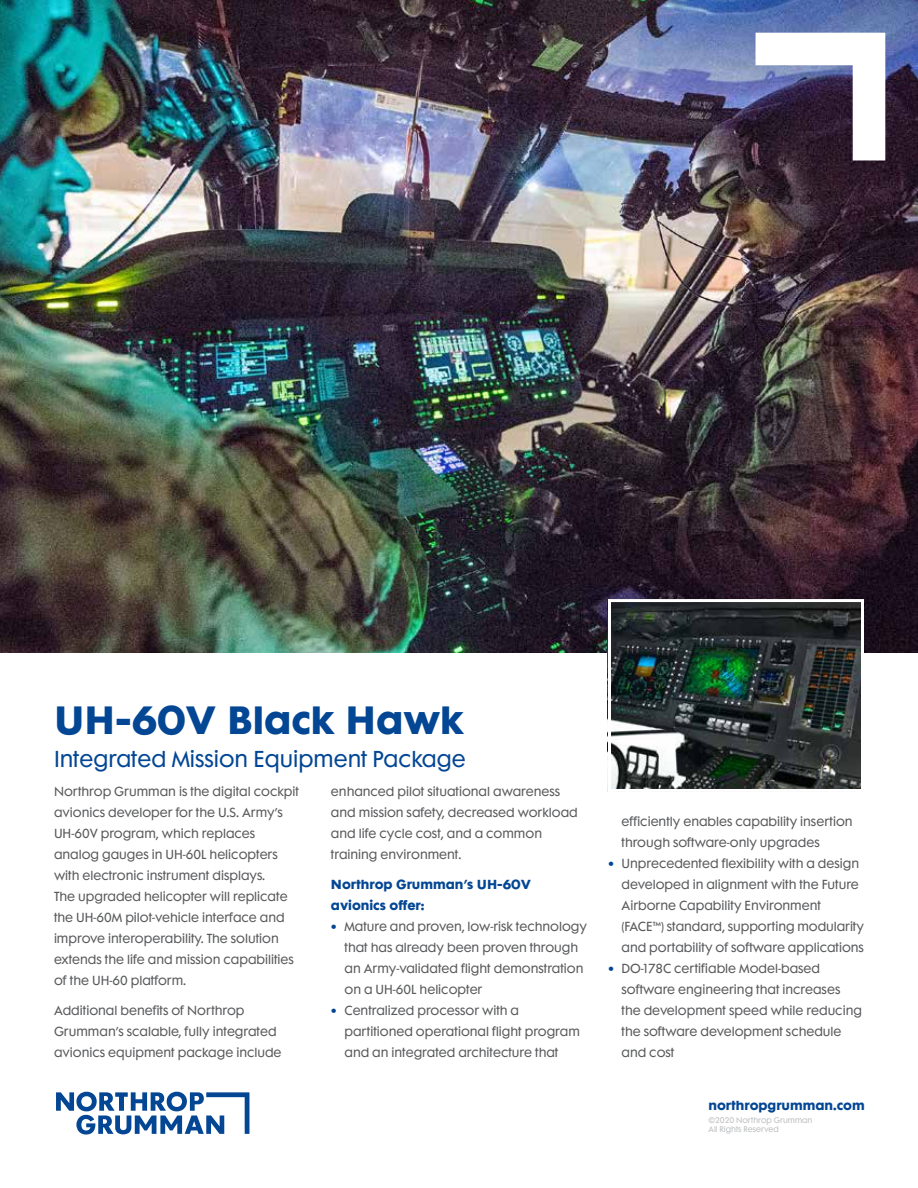
<style>
.page{position:relative;width:918px;height:1188px;background:#fff}
.page>*{position:absolute;margin:0;border:0;box-sizing:border-box;transform-origin:0 0}
.t1{font:700 36px "Futura Maxi Std";color:#034694}
.t2{font:21px "Futura Maxi Std";color:#034694}
.t3{font:12px/21px "Futura Maxi Std";color:#58595b}
.t4{font:700 12px/21px "Futura Maxi Std";color:#034694}
.t5{font:7.5px/9px "Futura Maxi Std";color:#bcbec0}
.s1{font-weight:700;color:#034694}
</style>
<div class="page">
<svg style="left:56px;top:1092px;width:193px;height:43px"></svg>
<img style="left:0;top:0;width:918px;height:652px">
<img style="left:612px;top:603px;width:248px;height:185px">
<div style="left:608px;top:599px;width:256px;height:193px;border:3px solid #fff"></div>
<svg style="left:756px;top:33px;width:129px;height:127px"></svg>
<h1 class="t1" style="left:54px;top:694px;width:411px">UH-60V Black Hawk</h1>
<h2 class="t2" style="left:54px;top:746px;width:413px">Integrated Mission Equipment Package</h2>
<p class="t3" style="left:54px;top:781px;width:247px">Northrop Grumman is the digital cockpit avionics developer for the U.S. Army’s UH-60V program, which replaces analog gauges in UH-60L helicopters with electronic instrument displays.<br>The upgraded helicopter will replicate the UH‑60M pilot-vehicle interface and improve interoperability. The solution extends the life and mission capabilities of the UH-60 platform.</p>
<p class="t3" style="left:54px;top:1000px;width:229px">Additional benefits of Northrop<br>Grumman’s scalable, fully integrated avionics equipment package include</p>
<p class="t3" style="left:331px;top:781px;width:248px">enhanced pilot situational awareness and mission safety, decreased workload and life cycle cost, and a common training environment.</p>
<p class="t4" style="left:331px;top:873px;width:202px">Northrop Grumman’s UH-60V avionics offer:</p>
<p class="t3" style="left:344px;top:916px;width:244px;text-indent:-14px"><span class="s1">•</span> Mature and proven, low-risk technology that has already been proven through an Army-validated flight demonstration on a UH-60L helicopter</p>
<p class="t3" style="left:344px;top:1000px;width:237px;text-indent:-14px"><span class="s1">•</span> Centralized processor with a partitioned operational flight program and an integrated architecture that</p>
<p class="t3" style="left:621px;top:810px;width:233px">efficiently enables capability insertion through software-only upgrades</p>
<p class="t3" style="left:621px;top:852px;width:244px;text-indent:-14px"><span class="s1">•</span> Unprecedented flexibility with a design developed in alignment with the Future Airborne Capability Environment (FACE™) standard, supporting modularity and portability of software applications</p>
<p class="t3" style="left:621px;top:957px;width:242px;text-indent:-14px"><span class="s1">•</span> DO-178C certifiable Model-based software engineering that increases the development speed while reducing the software development schedule and cost</p>
<p class="t4" style="left:708px;top:1094px;width:158px">northropgrumman.com</p>
<p class="t5" style="left:708px;top:1116px;width:105px">©2020 Northrop Grumman<br>All Rights Reserved</p>
</div>
